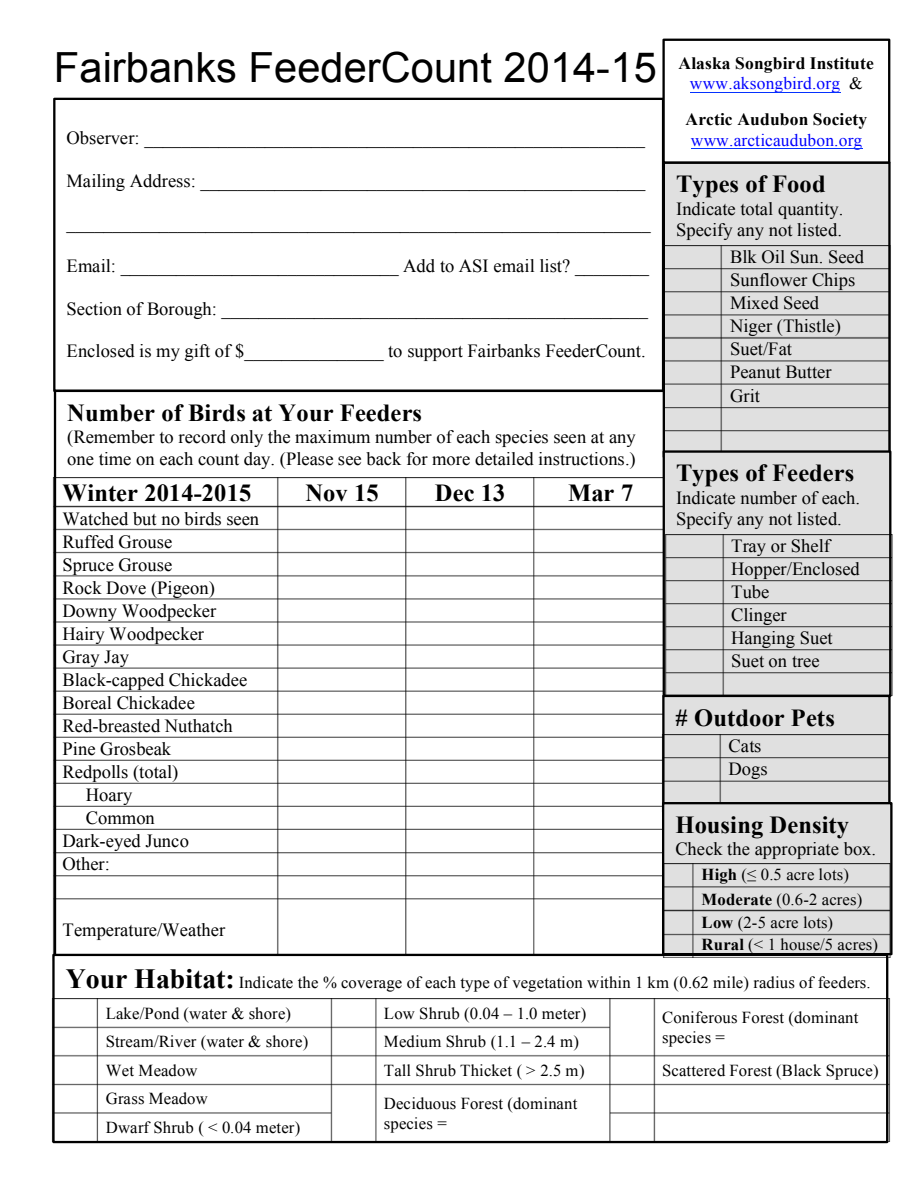
<style>
.page{position:relative;width:918px;height:1188px;background:#fff}
.page>*{position:absolute;margin:0;border:0;box-sizing:border-box;transform-origin:0 0}
.t1{font:41.55px "Arial";letter-spacing:.005em;color:#000}
.t2{font:700 24.45px "Times New Roman";letter-spacing:.005em;color:#000}
.t3{font:18.6px/23.1px "Times New Roman";color:#000}
.t4{font:700 17.4px/20.4px "Times New Roman";letter-spacing:.01em;color:#000;text-align:center}
.t5{font:17.4px "Times New Roman";letter-spacing:.01em;color:#00f}
.t6{font:16.65px/31.2px "Times New Roman";letter-spacing:.01em;color:#000}
.s1{font-weight:400;color:#00f}
.s2{font-weight:400}
.s3{font-weight:700}
.s4{font-weight:700;font-size:27.75px}
</style>
<div class="page">
<img style="left:52px;top:477px;width:611px;height:477px">
<div style="left:665px;top:169px;width:223px;height:77px;background:#e0e0e0"></div>
<img style="left:656px;top:246px;width:236px;height:208px">
<div style="left:664px;top:452px;width:226px;height:244px;background:#e0e0e0"></div>
<img style="left:657px;top:534px;width:236px;height:162px">
<div style="left:663px;top:696px;width:226px;height:108px;background:#e0e0e0"></div>
<div style="left:662px;top:695px;width:229px;height:110px;border:2px solid #000"></div>
<img style="left:664px;top:703px;width:224px;height:32px">
<img style="left:654px;top:735px;width:237px;height:77px">
<img style="left:51px;top:998px;width:840px;height:144px">
<div style="left:663px;top:803px;width:228px;height:151px;background:#e0e0e0"></div>
<div style="left:662px;top:802px;width:231px;height:153px;border:2px solid #000"></div>
<img style="left:664px;top:810px;width:226px;height:54px">
<img style="left:656px;top:864px;width:237px;height:93px">
<img style="left:250px;top:97px;width:36px;height:3px">
<div style="left:662px;top:39px;width:228px;height:125px;border:2px solid #000"></div>
<img style="left:691px;top:46px;width:197px;height:110px">
<hr style="left:690px;top:92px;width:150px;height:1px;background:#0432ff">
<hr style="left:691px;top:149px;width:171px;height:1px;background:#0432ff">
<h1 class="t1" style="left:54px;top:40px;width:605px">Fairbanks FeederCount 2014-15</h1>
<p class="t3" style="left:67px;top:126px;width:580px">Observer: ______________________________________________________</p>
<p class="t3" style="left:67px;top:169px;width:580px">Mailing Address: ________________________________________________</p>
<p class="t3" style="left:67px;top:211px;width:586px">_______________________________________________________________</p>
<p class="t3" style="left:67px;top:254px;width:584px">Email: ______________________________ Add to ASI email list? ________</p>
<p class="t3" style="left:67px;top:297px;width:583px">Section of Borough: ______________________________________________</p>
<p class="t3" style="left:67px;top:339px;width:581px">Enclosed is my gift of $_______________ to support Fairbanks FeederCount.</p>
<h2 class="t2" style="left:67px;top:396px;width:356px">Number of Birds at Your Feeders</h2>
<p class="t3" style="left:67px;top:426px;width:570px;line-height:21.5px">(Remember to record only the maximum number of each species seen at any one time on each count day. (Please see back for more detailed instructions.)</p>
<h2 class="t2" style="left:63px;top:476px;width:190px">Winter 2014-2015</h2>
<h2 class="t2" style="left:305px;top:476px;width:75px">Nov 15</h2>
<h2 class="t2" style="left:435px;top:476px;width:72px">Dec 13</h2>
<h2 class="t2" style="left:568px;top:476px;width:67px">Mar 7</h2>
<p class="t3" style="left:63px;top:507px;width:198px">Watched but no birds seen</p>
<p class="t3" style="left:63px;top:530px;width:111px">Ruffed Grouse</p>
<p class="t3" style="left:63px;top:553px;width:111px">Spruce Grouse</p>
<p class="t3" style="left:63px;top:576px;width:154px">Rock Dove (Pigeon)</p>
<p class="t3" style="left:63px;top:599px;width:155px">Downy Woodpecker</p>
<p class="t3" style="left:63px;top:622px;width:143px">Hairy Woodpecker</p>
<p class="t3" style="left:63px;top:645px;width:68px">Gray Jay</p>
<p class="t3" style="left:63px;top:668px;width:186px">Black-capped Chickadee</p>
<p class="t3" style="left:63px;top:691px;width:134px">Boreal Chickadee</p>
<p class="t3" style="left:63px;top:714px;width:172px">Red-breasted Nuthatch</p>
<p class="t3" style="left:63px;top:737px;width:110px">Pine Grosbeak</p>
<p class="t3" style="left:63px;top:760px;width:117px">Redpolls (total)</p>
<p class="t3" style="left:86px;top:783px;width:48px">Hoary</p>
<p class="t3" style="left:86px;top:806px;width:70px">Common</p>
<p class="t3" style="left:63px;top:829px;width:128px">Dark-eyed Junco</p>
<p class="t3" style="left:63px;top:852px;width:49px">Other:</p>
<p class="t3" style="left:63px;top:918px;width:164px">Temperature/Weather</p>
<p class="t4" style="left:678px;top:53px;width:197px">Alaska Songbird Institute <span class="s1">www.aksongbird.org</span> <span class="s2">&amp;</span></p>
<p class="t4" style="left:685px;top:109px;width:183px">Arctic Audubon Society</p>
<p class="t5" style="left:691px;top:129px;width:173px">www.arcticaudubon.org</p>
<h2 class="t2" style="left:676px;top:167px;width:151px">Types of Food</h2>
<p class="t3" style="left:676px;top:198px;width:169px;line-height:21.1px">Indicate total quantity.<br>Specify any not listed.</p>
<p class="t3" style="left:730px;top:245px;width:135px">Blk Oil Sun. Seed<br>Sunflower Chips<br>Mixed Seed<br>Niger (Thistle)<br>Suet/Fat<br>Peanut Butter<br>Grit</p>
<h2 class="t2" style="left:676px;top:456px;width:180px">Types of Feeders</h2>
<p class="t3" style="left:676px;top:487px;width:186px;line-height:21.1px">Indicate number of each.<br>Specify any not listed.</p>
<p class="t3" style="left:731px;top:534px;width:130px">Tray or Shelf<br>Hopper/Enclosed<br>Tube<br>Clinger<br>Hanging Suet<br>Suet on tree</p>
<h2 class="t2" style="left:676px;top:701px;width:161px"># Outdoor Pets</h2>
<p class="t3" style="left:729px;top:734px;width:41px">Cats<br>Dogs</p>
<h2 class="t2" style="left:675px;top:808px;width:175px">Housing Density</h2>
<p class="t3" style="left:675px;top:837px;width:202px">Check the appropriate box.</p>
<p class="t6" style="left:702px;top:862px;width:162px;line-height:24.5px"><span class="s3">High</span> (≤ 0.5 acre lots)<br><span class="s3">Moderate</span> (0.6-2 acres)</p>
<p class="t6" style="left:702px;top:911px;width:178px;line-height:21.9px"><span class="s3">Low</span> (2-5 acre lots)<br><span class="s3">Rural</span> (&lt; 1 house/5 acres)</p>
<p class="t6" style="left:106px;top:966px;width:767px;text-indent:-40px"><span class="s4">Your Habitat:</span> Indicate the % coverage of each type of vegetation within 1 km (0.62 mile) radius of feeders.<br>Lake/Pond (water &amp; shore)</p>
<p class="t6" style="left:384px;top:997px;width:204px">Low Shrub (0.04 – 1.0 meter)</p>
<p class="t6" style="left:662px;top:1002px;width:198px">Coniferous Forest (dominant</p>
<p class="t6" style="left:106px;top:1026px;width:204px">Stream/River (water &amp; shore)</p>
<p class="t6" style="left:384px;top:1026px;width:197px">Medium Shrub (1.1 – 2.4 m)</p>
<p class="t6" style="left:662px;top:1021px;width:64px">species =</p>
<p class="t6" style="left:106px;top:1054px;width:93px">Wet Meadow</p>
<p class="t6" style="left:384px;top:1054px;width:202px">Tall Shrub Thicket ( &gt; 2.5 m)</p>
<p class="t6" style="left:662px;top:1054px;width:218px">Scattered Forest (Black Spruce)</p>
<p class="t6" style="left:106px;top:1083px;width:104px">Grass Meadow</p>
<p class="t6" style="left:384px;top:1087px;width:195px">Deciduous Forest (dominant</p>
<p class="t6" style="left:106px;top:1112px;width:196px">Dwarf Shrub ( &lt; 0.04 meter)</p>
<p class="t6" style="left:384px;top:1107px;width:64px">species =</p>
</div>
